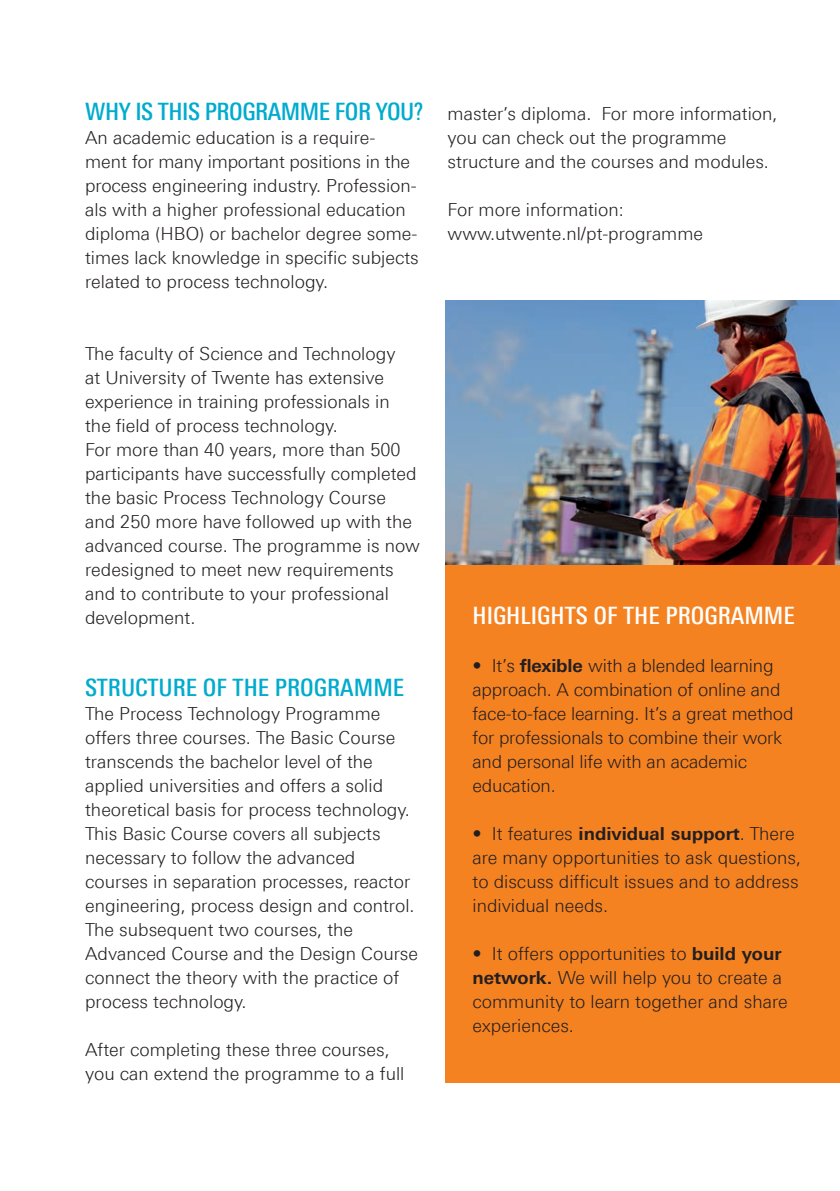
<style>
.page{position:relative;width:840px;height:1191px;background:#fff}
.page>*{position:absolute;margin:0;border:0;box-sizing:border-box;transform-origin:0 0}
._06_UT_Body{font:500 24px "Linotype Univers 520 Cn";letter-spacing:-.01em;color:#00abcd}
._06_UT_Body-2{font:500 24px "Linotype Univers 520 Cn";color:#fff}
._06_UT_Body-3{font:300 18px/24px "Linotype Univers 330";color:#231f20}
.s1{font-family:"Linotype Univers 630";font-weight:700}
</style>
<div class="page">
<div style="left:445px;top:561px;width:394px;height:522px;background:#f58220"></div>
<img style="left:445px;top:300px;width:394px;height:264px">
<p class="_06_UT_Body" style="left:85px;top:97px;width:340px">WHY IS THIS PROGRAMME FOR YOU?</p>
<p class="_06_UT_Body-3" style="left:85px;top:125px;width:335px">An academic education is a require&shy;ment for many important positions in the process engineering industry. Profession&shy;als with a higher professional education diploma (HBO) or bachelor degree some&shy;times lack knowledge in specific subjects related to process technology.</p>
<p class="_06_UT_Body-3" style="left:85px;top:341px;width:312px">The faculty of Science and Technology at University of Twente has extensive experience in training professionals in</p>
<p class="_06_UT_Body-3" style="left:85px;top:413px;width:254px">the field of process technology.</p>
<p class="_06_UT_Body-3" style="left:85px;top:437px;width:336px">For more than 40 years, more than 500 participants have successfully completed the basic Process Technology Course and 250 more have followed up with the advanced course. The programme is now redesigned to meet new requirements and to contribute to your professional development.</p>
<p class="_06_UT_Body" style="left:85px;top:673px;width:320px">STRUCTURE OF THE PROGRAMME</p>
<p class="_06_UT_Body-3" style="left:85px;top:701px;width:331px">The Process Technology Programme offers three courses. The Basic Course transcends the bachelor level of the applied universities and offers a solid theoretical basis for process technology.<br>This Basic Course covers all subjects necessary to follow the advanced courses in separation processes, reactor engineering, process design and control.</p>
<p class="_06_UT_Body-3" style="left:85px;top:917px;width:334px">The subsequent two courses, the<br>Advanced Course and the Design Course connect the theory with the practice of process technology.</p>
<p class="_06_UT_Body-3" style="left:85px;top:1037px;width:320px">After completing these three courses, you can extend the programme to a full</p>
<p class="_06_UT_Body-3" style="left:447px;top:101px;width:331px">master’s diploma. For more information, you can check out the programme structure and the courses and modules.</p>
<p class="_06_UT_Body-3" style="left:447px;top:197px;width:177px">For more information:</p>
<p class="_06_UT_Body-3" style="left:447px;top:221px;width:257px">www.utwente.nl/pt-programme</p>
<p class="_06_UT_Body-2" style="left:472px;top:601px;width:323px">HIGHLIGHTS OF THE PROGRAMME</p>
<p class="_06_UT_Body-3" style="left:472px;top:653px;width:322px">• It’s <span class="s1">flexible</span> with a blended learning approach. A combination of online and face-to-face learning. It’s a great method for professionals to combine their work and personal life with an academic education.</p>
<p class="_06_UT_Body-3" style="left:472px;top:821px;width:330px">• It features <span class="s1">individual support</span>. There are many opportunities to ask questions, to discuss difficult issues and to address individual needs.</p>
<p class="_06_UT_Body-3" style="left:472px;top:941px;width:316px">• It offers opportunities to <span class="s1">build your network.</span> We will help you to create a community to learn together and share experiences.</p>
</div>
